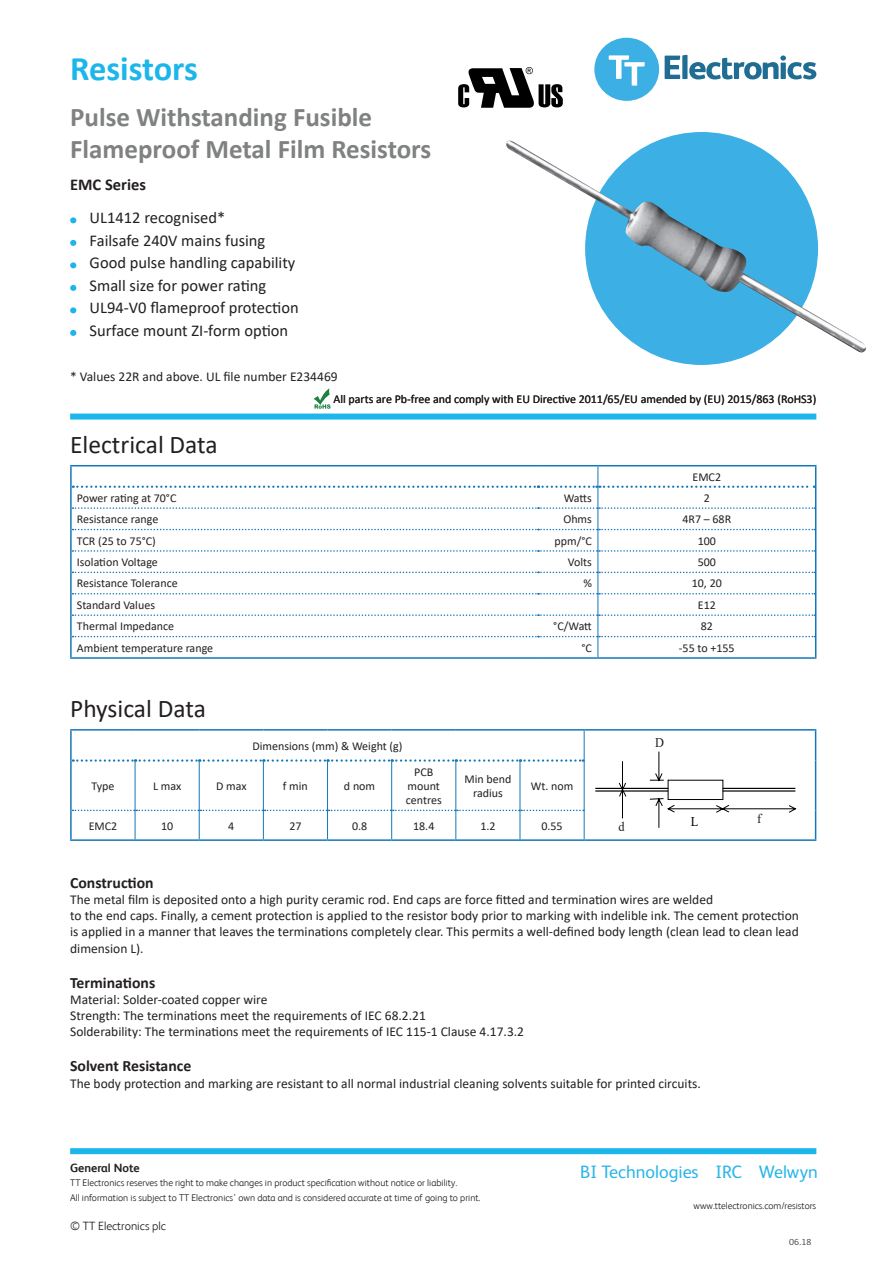
<style>
.page{position:relative;width:893px;height:1263px;background:#fff}
.page>*{position:absolute;margin:0;border:0;box-sizing:border-box;transform-origin:0 0}
.t1{font:700 34.5px "Calibri";letter-spacing:-.005em;color:#1cb6eb}
.t2{font:700 27px/32.4px "Calibri";color:#808181}
.t3{font:25.5px "Calibri";color:#231f20}
.t4{font:18px "FS Albert";color:#2bb5e9}
.t5{font:16.5px/22.5px "Calibri";color:#231f20}
.t6{font:700 16.5px "Calibri";color:#231f20}
.t7{font:700 15.75px "Calibri";color:#231f20}
.t8{font:13.5px/16.2px "Calibri";color:#231f20}
.t9{font:13.35px "Times New Roman";color:#231f20;scale:.93 1}
.t10{font:13.35px "Times New Roman";color:#000;scale:.93 1}
.t11{font:12px/14.4px "Calibri";color:#231f20;text-align:center}
.t12{font:300 12px "FS Albert";color:#231f20}
.t13{font:700 12px "FS Albert";color:#231f20}
.t14{font:300 9.75px/14.4px "FS Albert";color:#231f20}
.t15{font:300 9.75px "Calibri";color:#231f20}
.t16{font:300 9.6px "FS Albert";color:#231f20}
</style>
<div class="page">
<svg style="left:70px;top:217px;width:6px;height:6px"></svg>
<svg style="left:70px;top:240px;width:6px;height:6px"></svg>
<svg style="left:70px;top:262px;width:6px;height:6px"></svg>
<svg style="left:70px;top:285px;width:6px;height:6px"></svg>
<svg style="left:70px;top:307px;width:6px;height:6px"></svg>
<svg style="left:70px;top:330px;width:6px;height:6px"></svg>
<svg style="left:458px;top:67px;width:105px;height:41px"></svg>
<hr style="left:70px;top:731px;width:2px;height:29px;background:#1577b9">
<hr style="left:70px;top:760px;width:2px;height:50px;background:#1577b9">
<hr style="left:70px;top:810px;width:2px;height:29px;background:#1577b9">
<svg style="left:815px;top:731px;width:1px;height:29px"></svg>
<hr style="left:815px;top:760px;width:1px;height:50px;background:#1577b9">
<svg style="left:815px;top:810px;width:1px;height:29px"></svg>
<hr style="left:70px;top:729px;width:65px;height:2px;background:#1577b9">
<hr style="left:135px;top:729px;width:64px;height:2px;background:#1577b9">
<hr style="left:199px;top:729px;width:64px;height:2px;background:#1577b9">
<hr style="left:263px;top:729px;width:65px;height:2px;background:#1577b9">
<hr style="left:328px;top:729px;width:64px;height:2px;background:#1577b9">
<hr style="left:392px;top:729px;width:64px;height:2px;background:#1577b9">
<hr style="left:456px;top:729px;width:64px;height:2px;background:#1577b9">
<hr style="left:520px;top:729px;width:64px;height:2px;background:#1577b9">
<hr style="left:584px;top:729px;width:232px;height:2px;background:#1577b9">
<svg style="left:73px;top:731px;width:512px;height:31px"></svg>
<hr style="left:199px;top:762px;width:1px;height:48px;background:#1577b9">
<hr style="left:263px;top:762px;width:1px;height:48px;background:#1577b9">
<hr style="left:327px;top:762px;width:1px;height:48px;background:#1577b9">
<hr style="left:391px;top:762px;width:1px;height:48px;background:#1577b9">
<hr style="left:455px;top:762px;width:1px;height:48px;background:#1577b9">
<hr style="left:520px;top:762px;width:1px;height:48px;background:#1577b9">
<hr style="left:584px;top:760px;width:1px;height:50px;background:#1577b9">
<hr style="left:70px;top:839px;width:65px;height:2px;background:#1577b9">
<hr style="left:135px;top:839px;width:64px;height:2px;background:#1577b9">
<hr style="left:199px;top:839px;width:64px;height:2px;background:#1577b9">
<hr style="left:263px;top:839px;width:65px;height:2px;background:#1577b9">
<hr style="left:328px;top:839px;width:64px;height:2px;background:#1577b9">
<hr style="left:392px;top:839px;width:64px;height:2px;background:#1577b9">
<hr style="left:456px;top:839px;width:64px;height:2px;background:#1577b9">
<hr style="left:520px;top:839px;width:64px;height:2px;background:#1577b9">
<hr style="left:584px;top:839px;width:232px;height:2px;background:#1577b9">
<hr style="left:135px;top:762px;width:1px;height:48px;background:#1577b9">
<svg style="left:72px;top:810px;width:513px;height:29px"></svg>
<hr style="left:595px;top:790px;width:73px;height:2px;background:#000">
<hr style="left:595px;top:788px;width:73px;height:1px;background:#000">
<svg style="left:618px;top:751px;width:179px;height:77px"></svg>
<hr style="left:70px;top:466px;width:2px;height:21px;background:#1577b9">
<hr style="left:70px;top:487px;width:2px;height:21px;background:#1577b9">
<hr style="left:70px;top:508px;width:2px;height:21px;background:#1577b9">
<hr style="left:70px;top:529px;width:2px;height:22px;background:#1577b9">
<hr style="left:70px;top:551px;width:2px;height:21px;background:#1577b9">
<hr style="left:70px;top:572px;width:2px;height:22px;background:#1577b9">
<hr style="left:70px;top:594px;width:2px;height:21px;background:#1577b9">
<hr style="left:70px;top:615px;width:2px;height:22px;background:#1577b9">
<hr style="left:70px;top:637px;width:2px;height:20px;background:#1577b9">
<hr style="left:70px;top:465px;width:468px;height:1px;background:#1577b9">
<hr style="left:538px;top:465px;width:60px;height:1px;background:#1577b9">
<hr style="left:598px;top:465px;width:218px;height:1px;background:#1577b9">
<svg style="left:72px;top:466px;width:744px;height:191px"></svg>
<hr style="left:70px;top:657px;width:468px;height:2px;background:#1577b9">
<hr style="left:538px;top:657px;width:60px;height:2px;background:#1577b9">
<hr style="left:598px;top:657px;width:218px;height:2px;background:#1577b9">
<div style="left:585px;top:132px;width:233px;height:233px;background:#3cafe4;border-radius:50%"></div>
<img style="left:506px;top:141px;width:360px;height:211px">
<svg style="left:665px;top:55px;width:151px;height:24px"></svg>
<div style="left:594px;top:38px;width:65px;height:63px;background:#3cafe4;border-radius:50%"></div>
<svg style="left:609px;top:55px;width:36px;height:31px"></svg>
<div style="left:70px;top:414px;width:746px;height:6px;background:#1cb6eb"></div>
<div style="left:70px;top:1148px;width:746px;height:6px;background:#1cb6eb"></div>
<svg style="left:313px;top:388px;width:17px;height:21px"></svg>
<h1 class="t1" style="left:70px;top:44px;width:129px">Resistors</h1>
<h2 class="t2" style="left:70px;top:100px;width:363px">Pulse Withstanding Fusible<br>Flameproof Metal Film Resistors</h2>
<p class="t6" style="left:70px;top:173px;width:77px">EMC Series</p>
<p class="t5" style="left:90px;top:206px;width:211px">UL1412 recognised*<br>Failsafe 240V mains fusing<br>Good pulse handling capability<br>Small size for power rating<br>UL94-V0 flameproof protection<br>Surface mount ZI-form option</p>
<p class="t8" style="left:70px;top:368px;width:269px">* Values 22R and above. UL file number E234469</p>
<h3 class="t3" style="left:70px;top:427px;width:149px">Electrical Data</h3>
<p class="t11" style="left:333px;top:392px;width:484px">All parts are Pb-free and comply with EU Directive 2011/65/EU amended by (EU) 2015/863 (RoHS3)</p>
<p class="t11" style="left:692px;top:469px;width:30px">EMC2</p>
<p class="t11" style="left:77px;top:490px;width:101px">Power rating at 70°C</p>
<p class="t11" style="left:564px;top:490px;width:30px">Watts</p>
<p class="t11" style="left:704px;top:490px;width:8px">2</p>
<p class="t11" style="left:77px;top:512px;width:83px">Resistance range</p>
<p class="t11" style="left:563px;top:512px;width:30px">Ohms</p>
<p class="t11" style="left:682px;top:512px;width:50px">4R7 – 68R</p>
<p class="t11" style="left:77px;top:533px;width:80px">TCR (25 to 75°C)</p>
<p class="t11" style="left:555px;top:533px;width:39px">ppm/°C</p>
<p class="t11" style="left:698px;top:533px;width:20px">100</p>
<p class="t11" style="left:77px;top:554px;width:82px">Isolation Voltage</p>
<p class="t11" style="left:568px;top:554px;width:26px">Volts</p>
<p class="t11" style="left:698px;top:554px;width:20px">500</p>
<p class="t11" style="left:77px;top:576px;width:102px">Resistance Tolerance</p>
<p class="t11" style="left:583px;top:576px;width:10px">%</p>
<p class="t11" style="left:692px;top:576px;width:32px">10, 20</p>
<p class="t11" style="left:77px;top:597px;width:80px">Standard Values</p>
<p class="t11" style="left:698px;top:597px;width:20px">E12</p>
<p class="t11" style="left:77px;top:619px;width:99px">Thermal Impedance</p>
<p class="t11" style="left:553px;top:619px;width:40px">°C/Watt</p>
<p class="t11" style="left:701px;top:619px;width:14px">82</p>
<p class="t11" style="left:77px;top:640px;width:138px">Ambient temperature range</p>
<p class="t11" style="left:581px;top:640px;width:12px">°C</p>
<p class="t11" style="left:679px;top:640px;width:57px">-55 to +155</p>
<h3 class="t3" style="left:70px;top:691px;width:137px">Physical Data</h3>
<p class="t11" style="left:252px;top:738px;width:152px">Dimensions (mm) &amp; Weight (g)</p>
<p class="t11" style="left:91px;top:778px;width:25px">Type</p>
<p class="t11" style="left:153px;top:778px;width:30px">L max</p>
<p class="t11" style="left:216px;top:778px;width:32px">D max</p>
<p class="t11" style="left:283px;top:778px;width:27px">f min</p>
<p class="t11" style="left:344px;top:778px;width:33px">d nom</p>
<p class="t11" style="left:406px;top:764px;width:37px">PCB mount centres</p>
<p class="t11" style="left:464px;top:771px;width:48px">Min bend radius</p>
<p class="t11" style="left:531px;top:778px;width:44px">Wt. nom</p>
<p class="t11" style="left:89px;top:818px;width:30px">EMC2</p>
<p class="t11" style="left:161px;top:818px;width:14px">10</p>
<p class="t11" style="left:228px;top:818px;width:8px">4</p>
<p class="t11" style="left:289px;top:818px;width:14px">27</p>
<p class="t11" style="left:352px;top:818px;width:17px">0.8</p>
<p class="t11" style="left:413px;top:818px;width:23px">18.4</p>
<p class="t11" style="left:480px;top:818px;width:17px">1.2</p>
<p class="t11" style="left:541px;top:818px;width:23px">0.55</p>
<p class="t9" style="left:619px;top:817px;width:8px">d</p>
<p class="t9" style="left:655px;top:733px;width:11px">D</p>
<p class="t10" style="left:691px;top:812px;width:10px">L</p>
<p class="t9" style="left:757px;top:810px;width:6px">f</p>
<p class="t7" style="left:70px;top:871px;width:85px">Construction</p>
<p class="t8" style="left:70px;top:891px;width:730px">The metal film is deposited onto a high purity ceramic rod. End caps are force fitted and termination wires are welded<br>to the end caps. Finally, a cement protection is applied to the resistor body prior to marking with indelible ink. The cement protection is applied in a manner that leaves the terminations completely clear. This permits a well-defined body length (clean lead to clean lead dimension L).</p>
<p class="t7" style="left:70px;top:971px;width:87px">Terminations</p>
<p class="t8" style="left:70px;top:991px;width:455px">Material: Solder-coated copper wire<br>Strength: The terminations meet the requirements of IEC 68.2.21<br>Solderability: The terminations meet the requirements of IEC 115-1 Clause 4.17.3.2</p>
<p class="t7" style="left:70px;top:1055px;width:123px">Solvent Resistance</p>
<p class="t8" style="left:70px;top:1075px;width:632px">The body protection and marking are resistant to all normal industrial cleaning solvents suitable for printed circuits.</p>
<p class="t13" style="left:70px;top:1161px;width:71px">General Note</p>
<p class="t14" style="left:70px;top:1176px;width:412px">TT Electronics reserves the right to make changes in product specification without notice or liability.<br>All information is subject to TT Electronics’ own data and is considered accurate at time of going to print.</p>
<p class="t12" style="left:70px;top:1218px;width:97px">© TT Electronics plc</p>
<h3 class="t4" style="left:580px;top:1159px;width:239px">BI Technologies IRC Welwyn</h3>
<p class="t16" style="left:694px;top:1200px;width:124px">www.ttelectronics.com/resistors</p>
<p class="t15" style="left:789px;top:1235px;width:24px">06.18</p>
</div>
